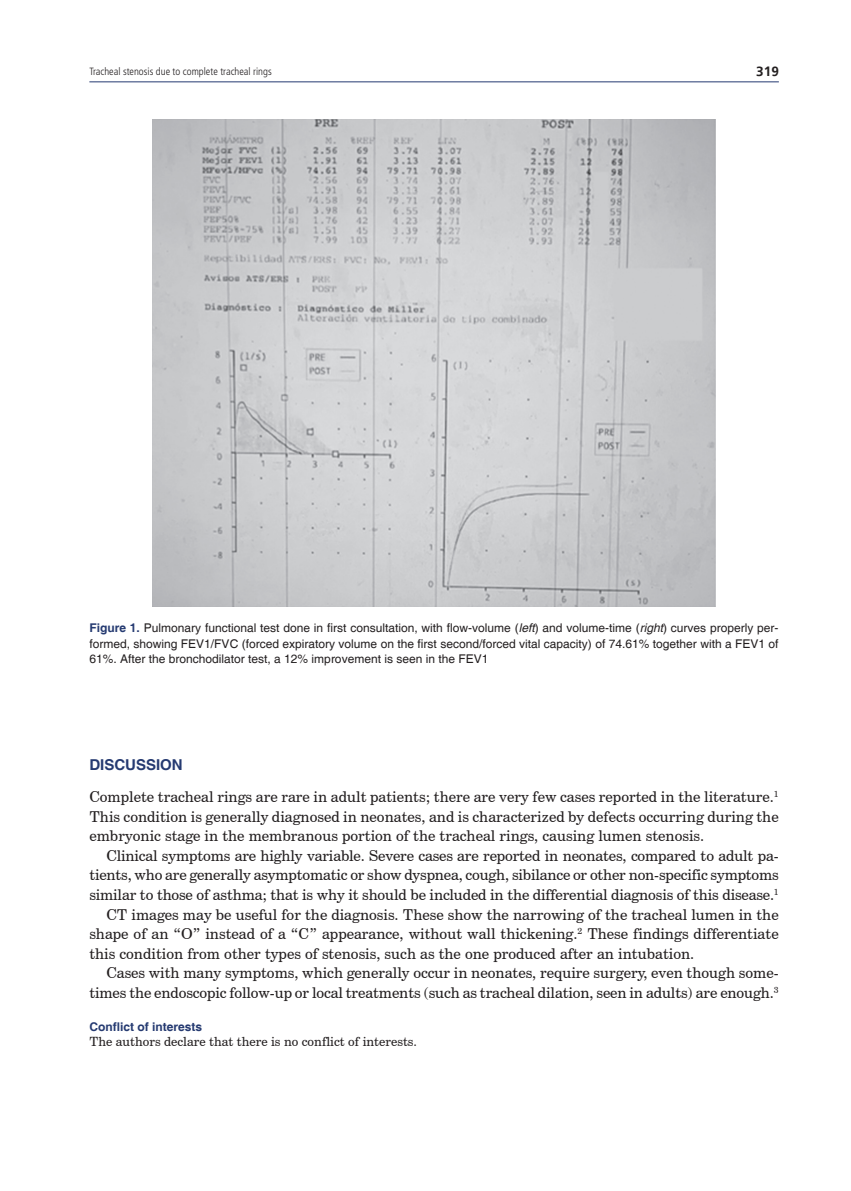
<style>
.page{position:relative;width:851px;height:1191px;background:#fff}
.page>*{position:absolute;margin:0;border:0;box-sizing:border-box;transform-origin:0 0}
.texto{font:15px/19.5px "Century Schoolbook BT";letter-spacing:-.005em;color:#231f20;text-align:justify}
.texto1{font:15px/19.5px "Century Schoolbook BT";color:#231f20;text-align:justify}
.subtit{font:700 15px "Helvetica";color:#253a71}
.t1{font:700 13.5px "Frutiger";color:#231f20}
.texto3{font:12.75px "Century Schoolbook BT";color:#231f20}
.epigrafe{font:12px/15.8px "Helvetica";color:#231f20;text-align:justify}
.subtit2{font:700 12px "Helvetica";color:#253a71}
.t2{font:300 condensed 10.5px "Frutiger LT Std";color:#231f20}
.s1{font-weight:700;color:#253a71}
.s2{font-style:italic}
</style>
<div class="page">
<hr style="left:89px;top:81px;width:689px;height:1px;background:#253a71">
<img style="left:152px;top:119px;width:563px;height:487px">
<p class="t2" style="left:89px;top:66px;width:184px">Tracheal stenosis due to complete tracheal rings</p>
<p class="t1" style="left:756px;top:63px;width:24px">319</p>
<p class="epigrafe" style="left:89px;top:620px;width:690px"><span class="s1">Figure 1.</span> Pulmonary functional test done in first consultation, with flow-volume (<span class="s2">left</span>) and volume-time (<span class="s2">right</span>) curves properly per&shy;formed, showing FEV1/FVC (forced expiratory volume on the first second/forced vital capacity) of 74.61% together with a FEV1 of 61%. After the bronchodilator test, a 12% improvement is seen in the FEV1</p>
<p class="subtit" style="left:89px;top:755px;width:95px">DISCUSSION</p>
<p class="texto1" style="left:89px;top:787px;width:690px">Complete tracheal rings are rare in adult patients; there are very few cases reported in the literature.<sup>1<br></sup>This condition is generally diagnosed in neonates, and is characterized by defects occurring during the embryonic stage in the membranous portion of the tracheal rings, causing lumen stenosis.</p>
<p class="texto" style="left:89px;top:845px;width:691px;text-indent:17px">Clinical symptoms are highly variable. Severe cases are reported in neonates, compared to adult pa&shy;tients, who are generally asymptomatic or show dyspnea, cough, sibilance or other non-specific symptoms similar to those of asthma; that is why it should be included in the differential diagnosis of this disease.<sup>1</sup></p>
<p class="texto" style="left:89px;top:904px;width:690px;text-indent:17px">CT images may be useful for the diagnosis. These show the narrowing of the tracheal lumen in the shape of an “O” instead of a “C” appearance, without wall thickening.<sup>2</sup> These findings differentiate this condition from other types of stenosis, such as the one produced after an intubation.</p>
<p class="texto" style="left:89px;top:962px;width:690px;text-align:right">Cases with many symptoms, which generally occur in neonates, require surgery, even though some&shy;times the endoscopic follow-up or local treatments (such as tracheal dilation, seen in adults) are enough.<sup>3</sup></p>
<p class="subtit2" style="left:89px;top:1020px;width:114px">Conflict of interests</p>
<p class="texto3" style="left:89px;top:1034px;width:329px">The authors declare that there is no conflict of interests.</p>
</div>
